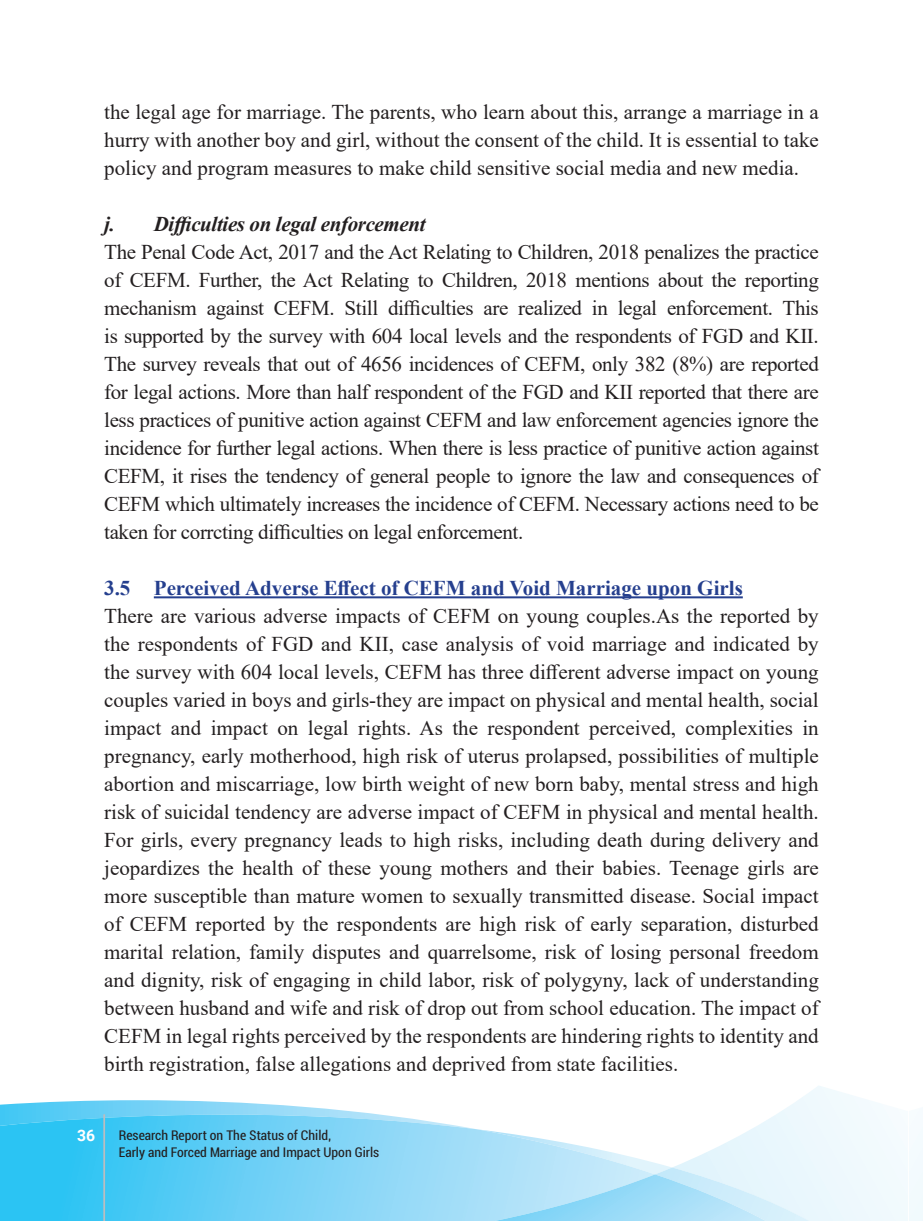
<style>
.page{position:relative;width:923px;height:1221px;background:#fff}
.page>*{position:absolute;margin:0;border:0;box-sizing:border-box;transform-origin:0 0}
.t1{font:21px/28px "Times New Roman";color:#231f20;text-align:justify}
._1{font:700 21px "Times New Roman";color:#253f8e}
.t2{font:italic 700 21px "Times New Roman";letter-spacing:-.02em;color:#231f20}
.t3{font:700 15.75px "Roboto";color:#fff}
.t4{font:condensed 14px/16.8px "Roboto";color:#231f20}
</style>
<div class="page">
<svg style="left:0;top:1086px;width:923px;height:134px"></svg>
<hr style="left:103px;top:1114px;width:2px;height:106px;background:#bcbdc0">
<hr style="left:154px;top:596px;width:589px;height:2px;background:#253f8e">
<p class="t1" style="left:104px;top:97px;width:716px">the legal age for marriage. The parents, who learn about this, arrange a marriage in a hurry with another boy and girl, without the consent of the child. It is essential to take policy and program measures to make child sensitive social media and new media.</p>
<p class="t2" style="left:104px;top:209px;width:323px">j. Difficulties on legal enforcement</p>
<p class="t1" style="left:104px;top:237px;width:716px">The Penal Code Act, 2017 and the Act Relating to Children, 2018 penalizes the practice of CEFM. Further, the Act Relating to Children, 2018 mentions about the reporting mechanism against CEFM. Still difficulties are realized in legal enforcement. This is supported by the survey with 604 local levels and the respondents of FGD and KII.<br>The survey reveals that out of 4656 incidences of CEFM, only 382 (8%) are reported for legal actions. More than half respondent of the FGD and KII reported that there are less practices of punitive action against CEFM and law enforcement agencies ignore the incidence for further legal actions. When there is less practice of punitive action against CEFM, it rises the tendency of general people to ignore the law and consequences of CEFM which ultimately increases the incidence of CEFM. Necessary actions need to be taken for corrcting difficulties on legal enforcement.</p>
<p class="_1" style="left:104px;top:573px;width:640px">3.5 Perceived Adverse Effect of CEFM and Void Marriage upon Girls</p>
<p class="t1" style="left:104px;top:601px;width:716px">There are various adverse impacts of CEFM on young couples.As the reported by the respondents of FGD and KII, case analysis of void marriage and indicated by the survey with 604 local levels, CEFM has three different adverse impact on young couples varied in boys and girls-they are impact on physical and mental health, social impact and impact on legal rights. As the respondent perceived, complexities in pregnancy, early motherhood, high risk of uterus prolapsed, possibilities of multiple abortion and miscarriage, low birth weight of new born baby, mental stress and high risk of suicidal tendency are adverse impact of CEFM in physical and mental health.<br>For girls, every pregnancy leads to high risks, including death during delivery and jeopardizes the health of these young mothers and their babies. Teenage girls are more susceptible than mature women to sexually transmitted disease. Social impact of CEFM reported by the respondents are high risk of early separation, disturbed marital relation, family disputes and quarrelsome, risk of losing personal freedom and dignity, risk of engaging in child labor, risk of polygyny, lack of understanding between husband and wife and risk of drop out from school education. The impact of CEFM in legal rights perceived by the respondents are hindering rights to identity and birth registration, false allegations and deprived from state facilities.</p>
<p class="t3" style="left:77px;top:1124px;width:20px">36</p>
<p class="t4" style="left:119px;top:1126px;width:262px">Research Report on The Status of Child,<br>Early and Forced Marriage and Impact Upon Girls</p>
</div>
